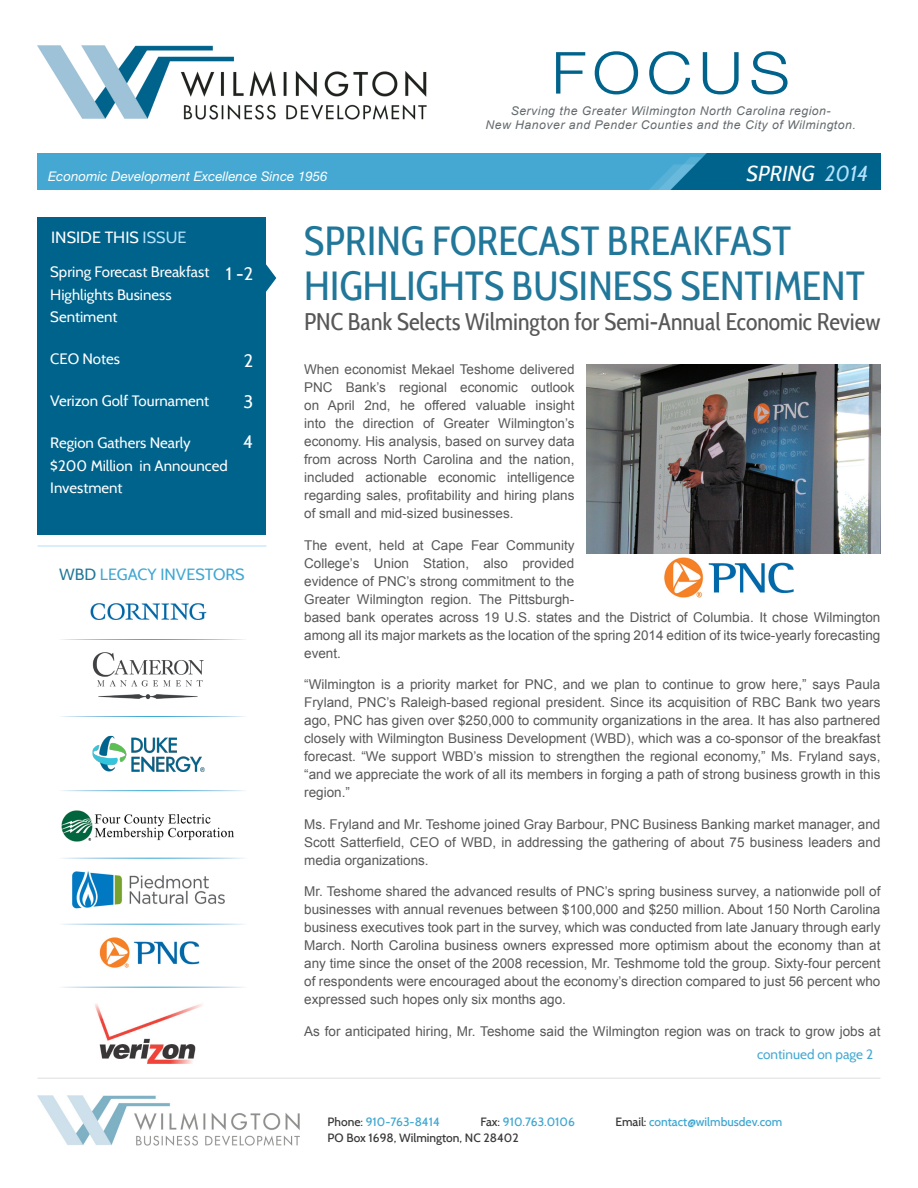
<style>
.page{position:relative;width:918px;height:1188px;background:#fff}
.page>*{position:absolute;margin:0;border:0;box-sizing:border-box;transform-origin:0 0}
.t1{font:300 58.05px "Helvetica Neue";letter-spacing:.1em;color:#00638c;scale:1.11 1}
.t2{font:40.5px/45px "Cabin Condensed";color:#217799}
.t3{font:24px "Cabin Condensed";color:#585858}
.t4{font:italic 21.6px "Cabin";color:#fff}
.t5{font:18px "Cabin";color:#fff}
.t6{font:16.2px "Cabin";color:#40a7d2}
.t7{font:16.2px "Cabin";color:#fff}
.t8{font:15px/22.5px "Cabin";color:#fff}
.t9{font:13.5px/18px "Arial";color:#585858;text-align:justify}
.t10{font:13.5px "Cabin";color:#44a8d2}
.t11{font:italic 13.35px "Helvetica Neue";color:#fff}
.t12{font:italic 12px "Arial";letter-spacing:.04em;color:#646b6e}
.t13{font:500 12px "Cabin";color:#40a7d2}
.t14{font:500 12px "Cabin";color:#3a3a3a}
.s1{color:#b3e3fe}
.s2{color:#217799}
.s3{color:#3a3a3a}
</style>
<div class="page">
<img style="left:38px;top:45px;width:389px;height:75px">
<img style="left:38px;top:153px;width:842px;height:37px">
<img style="left:38px;top:1095px;width:262px;height:51px">
<hr style="left:38px;top:1078px;width:842px;height:1px;background:#e1e1e1">
<div style="left:38px;top:217px;width:228px;height:318px;background:#00638c"></div>
<svg style="left:266px;top:264px;width:10px;height:28px"></svg>
<img style="left:92px;top:652px;width:112px;height:47px">
<img style="left:90px;top:603px;width:117px;height:17px">
<img style="left:95px;top:1003px;width:108px;height:61px">
<hr style="left:38px;top:545px;width:228px;height:2px;background:#cce9fa">
<img style="left:92px;top:735px;width:113px;height:37px">
<img style="left:61px;top:810px;width:173px;height:32px">
<img style="left:72px;top:871px;width:153px;height:38px">
<img style="left:99px;top:937px;width:101px;height:31px">
<img style="left:586px;top:364px;width:294px;height:190px">
<img style="left:664px;top:557px;width:130px;height:41px">
<p class="t1" style="left:551px;top:37px;width:216px">FOCUS</p>
<p class="t12" style="left:511px;top:103px;width:321px">Serving the Greater Wilmington North Carolina region-</p>
<p class="t12" style="left:485px;top:117px;width:372px">New Hanover and Pender Counties and the City of Wilmington.</p>
<p class="t11" style="left:48px;top:168px;width:281px">Economic Development Excellence Since 1956</p>
<p class="t4" style="left:747px;top:160px;width:123px">SPRING <span class="s1">2014</span></p>
<p class="t7" style="left:51px;top:227px;width:137px">INSIDE THIS <span class="s1">ISSUE</span></p>
<p class="t8" style="left:50px;top:261px;width:161px">Spring Forecast Breakfast<br>Highlights Business<br>Sentiment</p>
<p class="t8" style="left:50px;top:348px;width:71px">CEO Notes</p>
<p class="t8" style="left:50px;top:390px;width:160px">Verizon Golf Tournament</p>
<p class="t8" style="left:50px;top:432px;width:179px">Region Gathers Nearly $200 Million in Announced<br>Investment</p>
<p class="t5" style="left:226px;top:263px;width:29px">1 -2</p>
<p class="t5" style="left:244px;top:350px;width:11px">2</p>
<p class="t5" style="left:243px;top:390px;width:11px">3</p>
<p class="t5" style="left:243px;top:431px;width:12px">4</p>
<p class="t6" style="left:59px;top:564px;width:187px"><span class="s2">WBD</span> LEGACY INVESTORS</p>
<p class="t2" style="left:304px;top:218px;width:562px">SPRING FORECAST BREAKFAST<br>HIGHLIGHTS BUSINESS SENTIMENT</p>
<p class="t3" style="left:304px;top:307px;width:578px">PNC Bank Selects Wilmington for Semi-Annual Economic Review</p>
<p class="t9" style="left:304px;top:361px;width:272px">When economist Mekael Teshome delivered PNC Bank’s regional economic outlook on April 2nd, he offered valuable insight into the direction of Greater Wilmington’s economy. His analysis, based on survey data from across North Carolina and the nation, included actionable economic intelligence regarding sales, profitability and hiring plans of small and mid-sized businesses.</p>
<p class="t9" style="left:304px;top:536px;width:578px;text-align:left">The event, held at Cape Fear Community<br>College’s Union Station, also provided<br>evidence of PNC’s strong commitment to the<br>Greater Wilmington region. The Pittsburgh-<br>based bank operates across 19 U.S. states and the District of Columbia. It chose Wilmington among all its major markets as the location of the spring 2014 edition of its twice-yearly forecasting event.</p>
<p class="t9" style="left:304px;top:676px;width:578px">“Wilmington is a priority market for PNC, and we plan to continue to grow here,” says Paula Fryland, PNC’s Raleigh-based regional president. Since its acquisition of RBC Bank two years ago, PNC has given over $250,000 to community organizations in the area. It has also partnered closely with Wilmington Business Development (WBD), which was a co-sponsor of the breakfast forecast. “We support WBD’s mission to strengthen the regional economy,” Ms. Fryland says, “and we appreciate the work of all its members in forging a path of strong business growth in this region.”</p>
<p class="t9" style="left:304px;top:815px;width:578px">Ms. Fryland and Mr. Teshome joined Gray Barbour, PNC Business Banking market manager, and Scott Satterfield, CEO of WBD, in addressing the gathering of about 75 business leaders and media organizations.</p>
<p class="t9" style="left:304px;top:883px;width:578px">Mr. Teshome shared the advanced results of PNC’s spring business survey, a nationwide poll of businesses with annual revenues between $100,000 and $250 million. About 150 North Carolina business executives took part in the survey, which was conducted from late January through early March. North Carolina business owners expressed more optimism about the economy than at any time since the onset of the 2008 recession, Mr. Teshmome told the group. Sixty-four percent of respondents were encouraged about the economy’s direction compared to just 56 percent who expressed such hopes only six months ago.</p>
<p class="t9" style="left:304px;top:1022px;width:578px">As for anticipated hiring, Mr. Teshome said the Wilmington region was on track to grow jobs at</p>
<p class="t10" style="left:757px;top:1046px;width:118px">continued on page 2</p>
<p class="t13" style="left:328px;top:1114px;width:114px"><span class="s3">Phone:</span> 910-763-8414</p>
<p class="t13" style="left:480px;top:1114px;width:96px"><span class="s3">Fax:</span> 910.763.0106</p>
<p class="t13" style="left:615px;top:1114px;width:168px"><span class="s3">Email:</span> contact@wilmbusdev.com</p>
<p class="t14" style="left:328px;top:1131px;width:193px">PO Box 1698, Wilmington, NC 28402</p>
</div>
